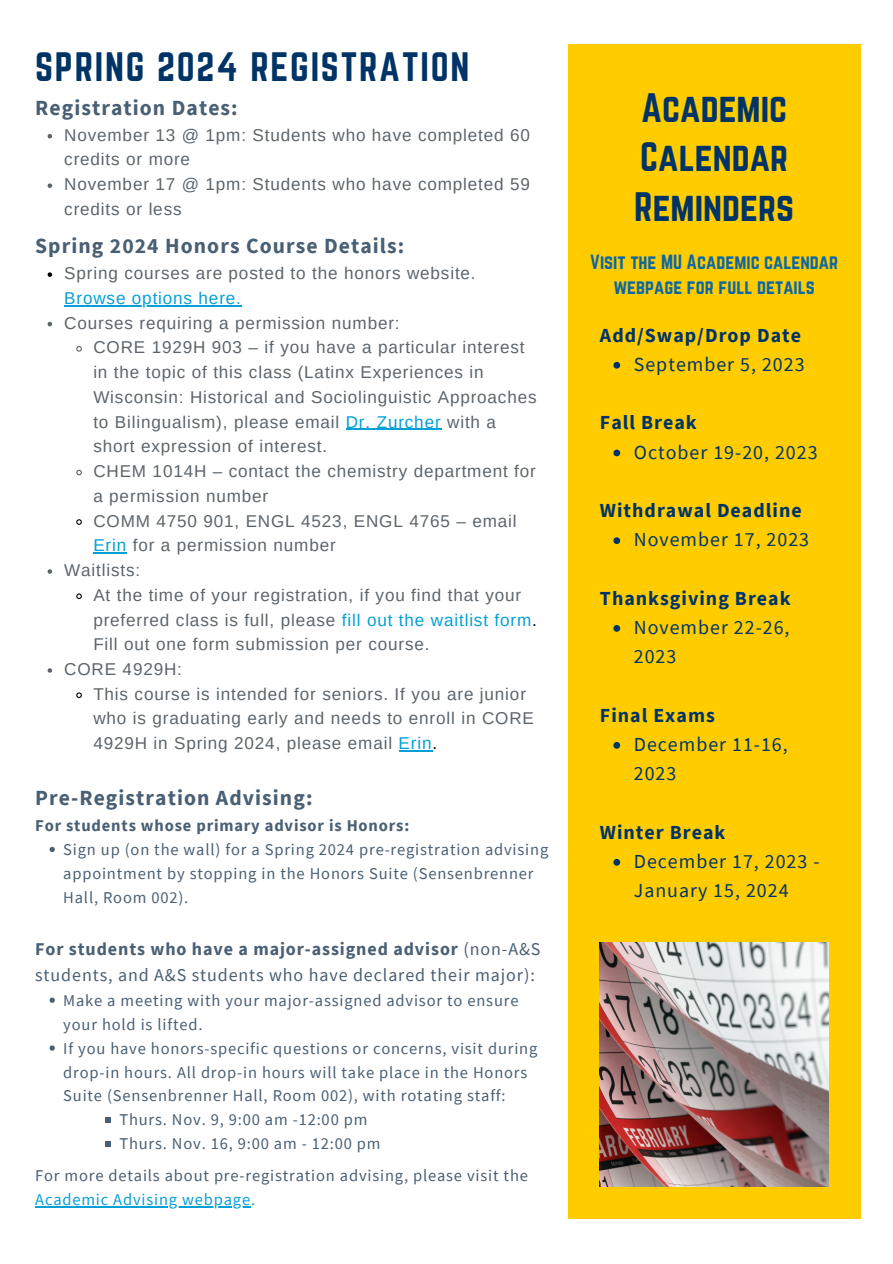
<style>
.page{position:relative;width:893px;height:1264px;background:#fff}
.page>*{position:absolute;margin:0;border:0;box-sizing:border-box;transform-origin:0 0}
.t1{font:36px/49.5px "Norwester";color:#036}
.t2{font:35.85px "Norwester";letter-spacing:.05em;color:#036}
.t3{font:700 21.6px "Source Sans Pro";letter-spacing:.05em;color:#495f74}
.t4{font:19.95px/29.2px "Source Sans Pro";letter-spacing:.05em;color:#036}
.t5{font:700 19.95px "Source Sans Pro";letter-spacing:.05em;color:#036}
.t6{font:18px/26.2px "Source Sans Pro";letter-spacing:.05em;color:#495f74}
.t7{font:18px/24.8px "Norwester";color:#0d67a4;text-align:center}
.t8{font:17.1px/24.8px "Arimo";letter-spacing:.05em;color:#5c646b}
.t9{font:16.5px/23.9px "Source Sans Pro";letter-spacing:.05em;color:#495f74}
.t10{font:700 16.5px "Source Sans Pro";letter-spacing:.05em;color:#495f74}
.s1{color:#04a0d6}
.s2{color:#000}
.s3{font-weight:700}
</style>
<div class="page">
<div style="left:568px;top:45px;width:292px;height:1173px;background:#fc0"></div>
<img style="left:600px;top:942px;width:228px;height:244px">
<svg style="left:613px;top:362px;width:7px;height:6px"></svg>
<svg style="left:613px;top:449px;width:7px;height:7px"></svg>
<svg style="left:613px;top:537px;width:7px;height:7px"></svg>
<svg style="left:613px;top:625px;width:7px;height:6px"></svg>
<svg style="left:613px;top:742px;width:7px;height:6px"></svg>
<svg style="left:613px;top:859px;width:7px;height:6px"></svg>
<svg style="left:50px;top:846px;width:5px;height:6px"></svg>
<svg style="left:50px;top:997px;width:5px;height:5px"></svg>
<svg style="left:50px;top:1045px;width:5px;height:5px"></svg>
<svg style="left:106px;top:1117px;width:5px;height:5px"></svg>
<svg style="left:106px;top:1141px;width:5px;height:5px"></svg>
<hr style="left:35px;top:1206px;width:216px;height:1px;background:#04a0d6">
<svg style="left:48px;top:134px;width:4px;height:4px"></svg>
<svg style="left:48px;top:183px;width:4px;height:5px"></svg>
<svg style="left:48px;top:272px;width:4px;height:5px"></svg>
<hr style="left:64px;top:305px;width:178px;height:1px;background:#04a0d6">
<svg style="left:48px;top:322px;width:4px;height:4px"></svg>
<svg style="left:76px;top:346px;width:6px;height:6px"></svg>
<hr style="left:346px;top:428px;width:95px;height:2px;background:#04a0d6">
<svg style="left:76px;top:469px;width:6px;height:7px"></svg>
<svg style="left:76px;top:519px;width:6px;height:6px"></svg>
<hr style="left:93px;top:552px;width:34px;height:1px;background:#04a0d6">
<svg style="left:48px;top:569px;width:4px;height:4px"></svg>
<svg style="left:76px;top:593px;width:6px;height:7px"></svg>
<svg style="left:48px;top:668px;width:4px;height:4px"></svg>
<svg style="left:76px;top:692px;width:6px;height:6px"></svg>
<hr style="left:398px;top:750px;width:34px;height:1px;background:#04a0d6">
<p class="t2" style="left:35px;top:45px;width:435px">SPRING 2024 REGISTRATION</p>
<p class="t3" style="left:35px;top:94px;width:204px">Registration Dates:</p>
<p class="t8" style="left:64px;top:122px;width:467px">November 13 @ 1pm: Students who have completed 60 credits or more</p>
<p class="t8" style="left:64px;top:172px;width:467px">November 17 @ 1pm: Students who have completed 59 credits or less</p>
<p class="t3" style="left:35px;top:232px;width:370px">Spring 2024 Honors Course Details:</p>
<p class="t8" style="left:64px;top:261px;width:413px">Spring courses are posted to the honors website.<br><span class="s1">Browse options here.</span></p>
<p class="t8" style="left:64px;top:310px;width:337px">Courses requiring a permission number:</p>
<p class="t8" style="left:93px;top:335px;width:445px">CORE 1929H 903 – if you have a particular interest in the topic of this class (Latinx Experiences in Wisconsin: Historical and Sociolinguistic Approaches to Bilingualism), please email <span class="s1">Dr. Zurcher</span> with a short expression of interest.</p>
<p class="t8" style="left:93px;top:459px;width:444px">CHEM 1014H – contact the chemistry department for a permission number</p>
<p class="t8" style="left:93px;top:508px;width:425px">COMM 4750 901, ENGL 4523, ENGL 4765 – email<br><span class="s1">Erin</span> for a permission number</p>
<p class="t8" style="left:64px;top:557px;width:77px">Waitlists:</p>
<p class="t8" style="left:93px;top:582px;width:445px">At the time of your registration, if you find that your preferred class is full, please <span class="s1">fill out the waitlist form</span><span class="s2">.<br></span>Fill out one form submission per course.</p>
<p class="t8" style="left:64px;top:656px;width:119px">CORE 4929H:</p>
<p class="t8" style="left:93px;top:681px;width:442px">This course is intended for seniors. If you are junior who is graduating early and needs to enroll in CORE<br>4929H in Spring 2024, please email <span class="s1">Erin</span><span class="s2">.</span></p>
<p class="t3" style="left:35px;top:784px;width:279px">Pre-Registration Advising:</p>
<p class="t10" style="left:35px;top:814px;width:375px">For students whose primary advisor is Honors:</p>
<p class="t9" style="left:63px;top:837px;width:486px">Sign up (on the wall) for a Spring 2024 pre-registration advising appointment by stopping in the Honors Suite (Sensenbrenner<br>Hall, Room 002).</p>
<p class="t6" style="left:35px;top:935px;width:507px"><span class="s3">For students who have a major-assigned advisor</span> (non-A&amp;S students, and A&amp;S students who have declared their major):</p>
<p class="t9" style="left:63px;top:987px;width:457px">Make a meeting with your major-assigned advisor to ensure your hold is lifted.</p>
<p class="t9" style="left:63px;top:1035px;width:475px">If you have honors-specific questions or concerns, visit during drop-in hours. All drop-in hours will take place in the Honors<br>Suite (Sensenbrenner Hall, Room 002), with rotating staff:</p>
<p class="t9" style="left:119px;top:1107px;width:249px">Thurs. Nov. 9, 9:00 am -12:00 pm</p>
<p class="t9" style="left:119px;top:1131px;width:263px">Thurs. Nov. 16, 9:00 am - 12:00 pm</p>
<p class="t9" style="left:35px;top:1163px;width:494px">For more details about pre-registration advising, please visit the<br><span class="s1">Academic Advising webpage.</span></p>
<p class="t1" style="left:634px;top:83px;width:161px">Academic<br>Calendar<br>Reminders</p>
<p class="t7" style="left:590px;top:249px;width:249px">Visit the MU Academic calendar webpage for full details</p>
<p class="t5" style="left:600px;top:322px;width:203px">Add/Swap/Drop Date</p>
<p class="t4" style="left:633px;top:349px;width:172px">September 5, 2023</p>
<p class="t5" style="left:600px;top:410px;width:98px">Fall Break</p>
<p class="t4" style="left:633px;top:437px;width:185px">October 19-20, 2023</p>
<p class="t5" style="left:600px;top:497px;width:203px">Withdrawal Deadline</p>
<p class="t4" style="left:633px;top:524px;width:177px">November 17, 2023</p>
<p class="t5" style="left:600px;top:585px;width:192px">Thanksgiving Break</p>
<p class="t4" style="left:633px;top:612px;width:157px">November 22-26,<br>2023</p>
<p class="t5" style="left:600px;top:702px;width:116px">Final Exams</p>
<p class="t4" style="left:633px;top:729px;width:155px">December 11-16,<br>2023</p>
<p class="t5" style="left:600px;top:819px;width:127px">Winter Break</p>
<p class="t4" style="left:633px;top:846px;width:187px">December 17, 2023 -<br>January 15, 2024</p>
</div>
